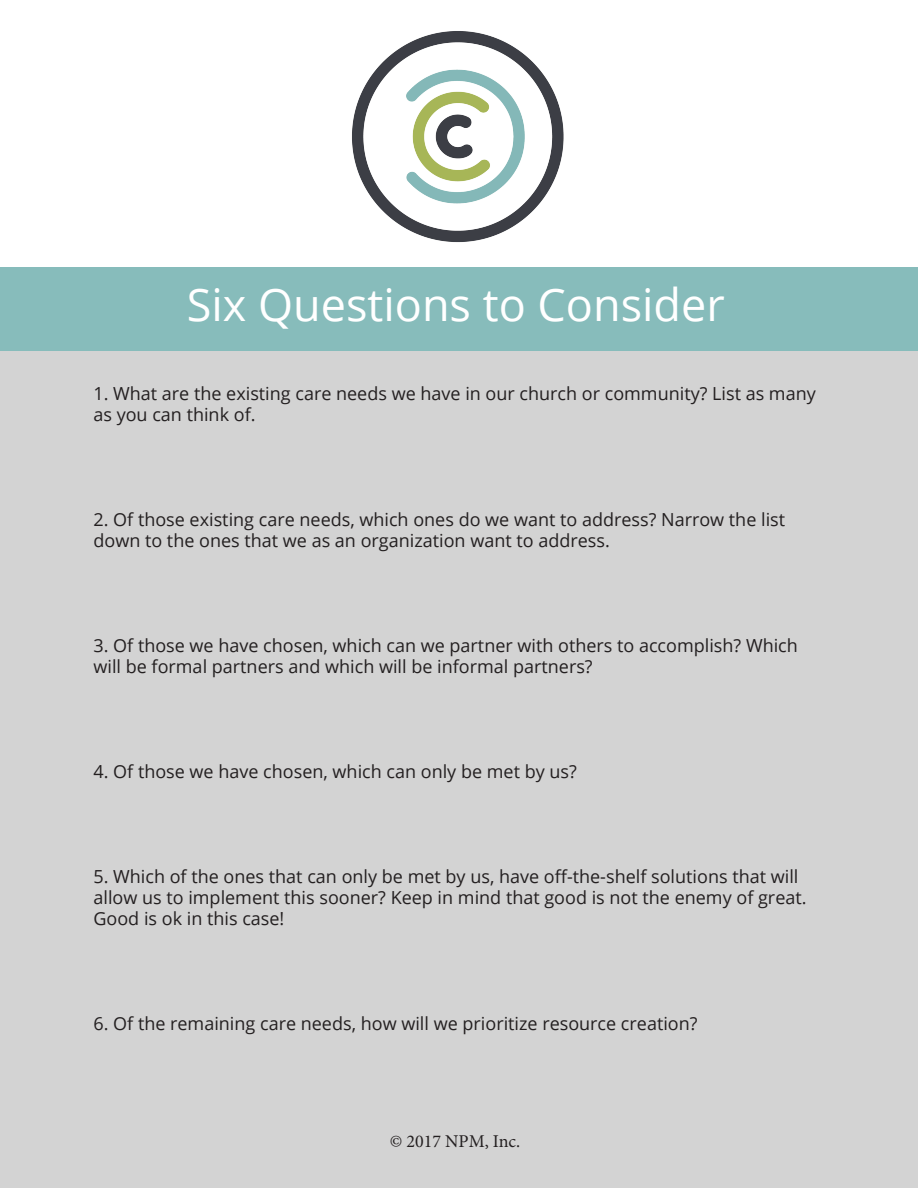
<style>
.page{position:relative;width:918px;height:1188px;background:#fff}
.page>*{position:absolute;margin:0;border:0;box-sizing:border-box;transform-origin:0 0}
.t1{font:45px "Open Sans";color:#fff}
.t2{font:18px/21px "Open Sans";color:#231f20}
.t3{font:18px "Minion Pro";color:#231f20}
</style>
<div class="page">
<img style="left:352px;top:31px;width:212px;height:212px">
<div style="left:0;top:327px;width:918px;height:861px;background:#d3d3d3"></div>
<div style="left:0;top:267px;width:918px;height:84px;background:#87bcbb"></div>
<p class="t1" style="left:187px;top:274px;width:540px">Six Questions to Consider</p>
<p class="t2" style="left:93px;top:383px;width:724px">1. What are the existing care needs we have in our church or community? List as many as you can think of.</p>
<p class="t2" style="left:93px;top:509px;width:693px">2. Of those existing care needs, which ones do we want to address? Narrow the list down to the ones that we as an organization want to address.</p>
<p class="t2" style="left:93px;top:635px;width:706px">3. Of those we have chosen, which can we partner with others to accomplish? Which will be formal partners and which will be informal partners?</p>
<p class="t2" style="left:93px;top:761px;width:485px">4. Of those we have chosen, which can only be met by us?</p>
<p class="t2" style="left:93px;top:866px;width:715px">5. Which of the ones that can only be met by us, have off-the-shelf solutions that will allow us to implement this sooner? Keep in mind that good is not the enemy of great.<br>Good is ok in this case!</p>
<p class="t2" style="left:93px;top:1013px;width:606px">6. Of the remaining care needs, how will we prioritize resource creation?</p>
<p class="t3" style="left:390px;top:1129px;width:132px">© 2017 NPM, Inc.</p>
</div>
